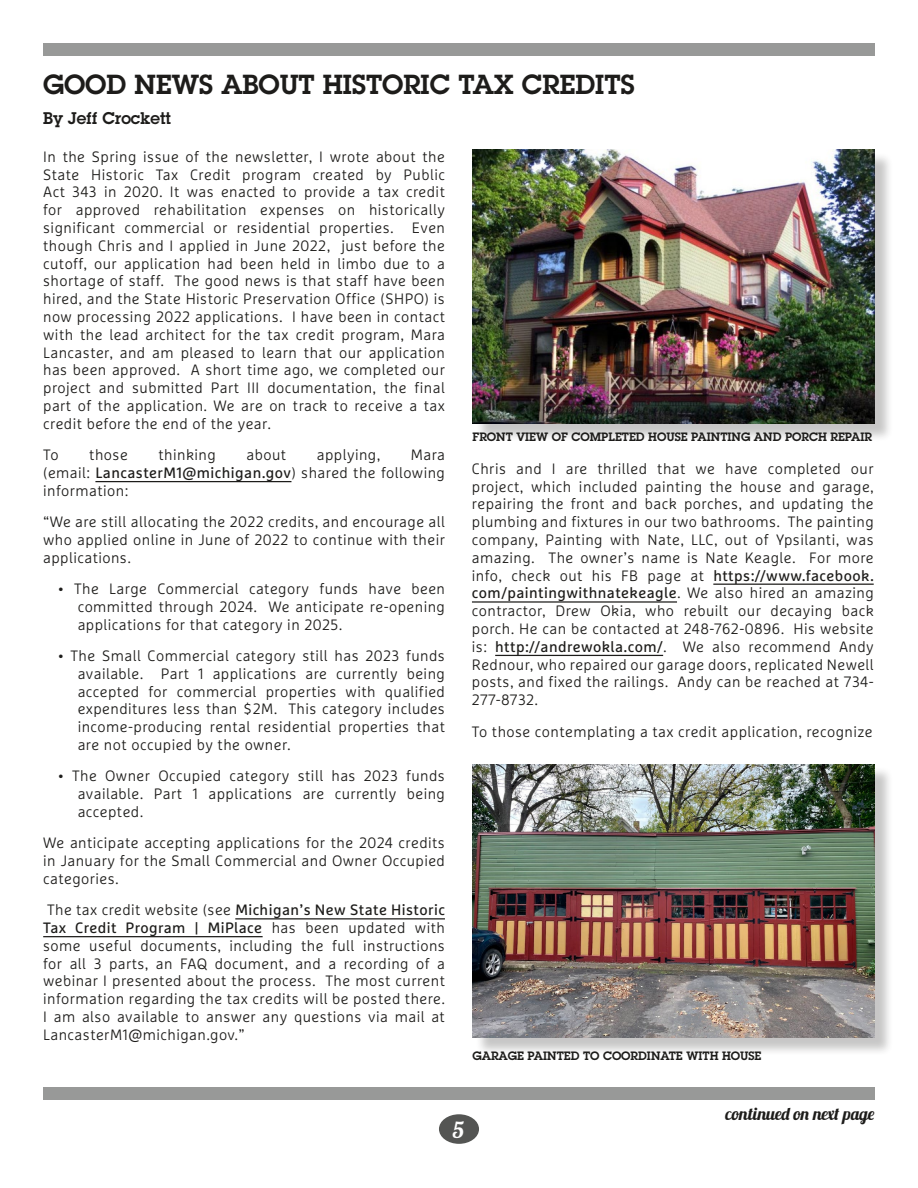
<style>
.page{position:relative;width:918px;height:1188px;background:#fff}
.page>*{position:absolute;margin:0;border:0;box-sizing:border-box;transform-origin:0 0}
.t1{font:600 27px "Lubalin Graph Std";color:#1d1c1a}
.t2{font:22.5px "Lobster 1.3";color:#fff}
.t3{font:17.4px "Lobster 1.3";color:#1d1c1a}
.t4{font:600 16.5px "Lubalin Graph Std";color:#1d1c1a}
.t5{font:300 15px/17.9px "Marselis Pro";letter-spacing:.03em;color:#1d1c1a;text-align:justify}
.t6{font:600 11.85px "Lubalin Graph Std";color:#1d1c1a}
.s1{font-weight:400}
</style>
<div class="page">
<div style="left:439px;top:1114px;width:40px;height:30px;background:#545553;border-radius:50%"></div>
<div style="left:43px;top:1088px;width:832px;height:12px;background:#989998"></div>
<div style="left:43px;top:43px;width:832px;height:13px;background:#989998"></div>
<hr style="left:95px;top:481px;width:196px;height:1px;background:#1d1c1a">
<hr style="left:235px;top:918px;width:210px;height:1px;background:#1d1c1a">
<hr style="left:43px;top:936px;width:220px;height:1px;background:#1d1c1a">
<hr style="left:713px;top:584px;width:161px;height:1px;background:#1d1c1a">
<hr style="left:472px;top:601px;width:205px;height:2px;background:#1d1c1a">
<hr style="left:495px;top:655px;width:168px;height:1px;background:#1d1c1a">
<div style="left:475px;top:152px;width:418px;height:290px;background:#1d1c1a;opacity:.25"></div>
<img style="left:472px;top:150px;width:403px;height:274px">
<div style="left:475px;top:766px;width:418px;height:290px;background:#1d1c1a;opacity:.25"></div>
<img style="left:472px;top:764px;width:403px;height:274px">
<h1 class="t1" style="left:43px;top:66px;width:593px">GOOD NEWS ABOUT HISTORIC TAX CREDITS</h1>
<p class="t4" style="left:43px;top:107px;width:130px">By Jeff Crockett</p>
<p class="t5" style="left:43px;top:147px;width:403px">In the Spring issue of the newsletter, I wrote about the State Historic Tax Credit program created by Public Act 343 in 2020. It was enacted to provide a tax credit for approved rehabilitation expenses on historically significant commercial or residential properties. Even though Chris and I applied in June 2022, just before the cutoff, our application had been held in limbo due to a shortage of staff. The good news is that staff have been hired, and the State Historic Preservation Office (SHPO) is now processing 2022 applications. I have been in contact with the lead architect for the tax credit program, Mara Lancaster, and am pleased to learn that our application has been approved. A short time ago, we completed our project and submitted Part III documentation, the final part of the application. We are on track to receive a tax credit before the end of the year.</p>
<p class="t5" style="left:43px;top:446px;width:17px">To</p>
<p class="t5" style="left:89px;top:446px;width:40px">those</p>
<p class="t5" style="left:158px;top:446px;width:59px">thinking</p>
<p class="t5" style="left:246px;top:446px;width:41px">about</p>
<p class="t5" style="left:317px;top:446px;width:65px">applying,</p>
<p class="t6" style="left:472px;top:429px;width:401px">FRONT VIEW OF COMPLETED HOUSE PAINTING AND PORCH REPAIR</p>
<p class="t5" style="left:43px;top:446px;width:403px;text-indent:368px">Mara (email: <span class="s1">LancasterM1@michigan.gov</span>) shared the following information:</p>
<p class="t5" style="left:43px;top:513px;width:403px">“We are still allocating the 2022 credits, and encourage all who applied online in June of 2022 to continue with their applications.</p>
<p class="t5" style="left:78px;top:580px;width:369px;text-indent:-20px">• The Large Commercial category funds have been committed through 2024. We anticipate re-opening applications for that category in 2025.</p>
<p class="t5" style="left:78px;top:646px;width:369px;text-indent:-20px">• The Small Commercial category still has 2023 funds available. Part 1 applications are currently being accepted for commercial properties with qualified expenditures less than $2M. This category includes income-producing rental residential properties that are not occupied by the owner.</p>
<p class="t5" style="left:78px;top:767px;width:369px;text-indent:-20px">• The Owner Occupied category still has 2023 funds available. Part 1 applications are currently being accepted.</p>
<p class="t5" style="left:43px;top:834px;width:403px">We anticipate accepting applications for the 2024 credits in January for the Small Commercial and Owner Occupied categories.</p>
<p class="t5" style="left:43px;top:901px;width:403px">The tax credit website (see <span class="s1">Michigan’s New State Historic Tax Credit Program | MiPlace</span> has been updated with some useful documents, including the full instructions for all 3 parts, an FAQ document, and a recording of a webinar I presented about the process. The most current information regarding the tax credits will be posted there.<br>I am also available to answer any questions via mail at LancasterM1@michigan.gov.”</p>
<p class="t5" style="left:472px;top:459px;width:403px">Chris and I are thrilled that we have completed our project, which included painting the house and garage, repairing the front and back porches, and updating the plumbing and fixtures in our two bathrooms. The painting company, Painting with Nate, LLC, out of Ypsilanti, was amazing. The owner’s name is Nate Keagle. For more info, check out his FB page at <span class="s1">https://www.facebook. com/paintingwithnatekeagle</span>. We also hired an amazing contractor, Drew Okia, who rebuilt our decaying back porch. He can be contacted at 248-762-0896. His website is: <span class="s1">http://andrewokla.com/</span>. We also recommend Andy Rednour, who repaired our garage doors, replicated Newell posts, and fixed the railings. Andy can be reached at 734- 277-8732.</p>
<p class="t5" style="left:472px;top:722px;width:402px">To those contemplating a tax credit application, recognize</p>
<p class="t6" style="left:472px;top:1048px;width:290px">GARAGE PAINTED TO COORDINATE WITH HOUSE</p>
<h2 class="t2" style="left:453px;top:1115px;width:13px">5</h2>
<p class="t3" style="left:726px;top:1103px;width:151px">continued on next page</p>
</div>
